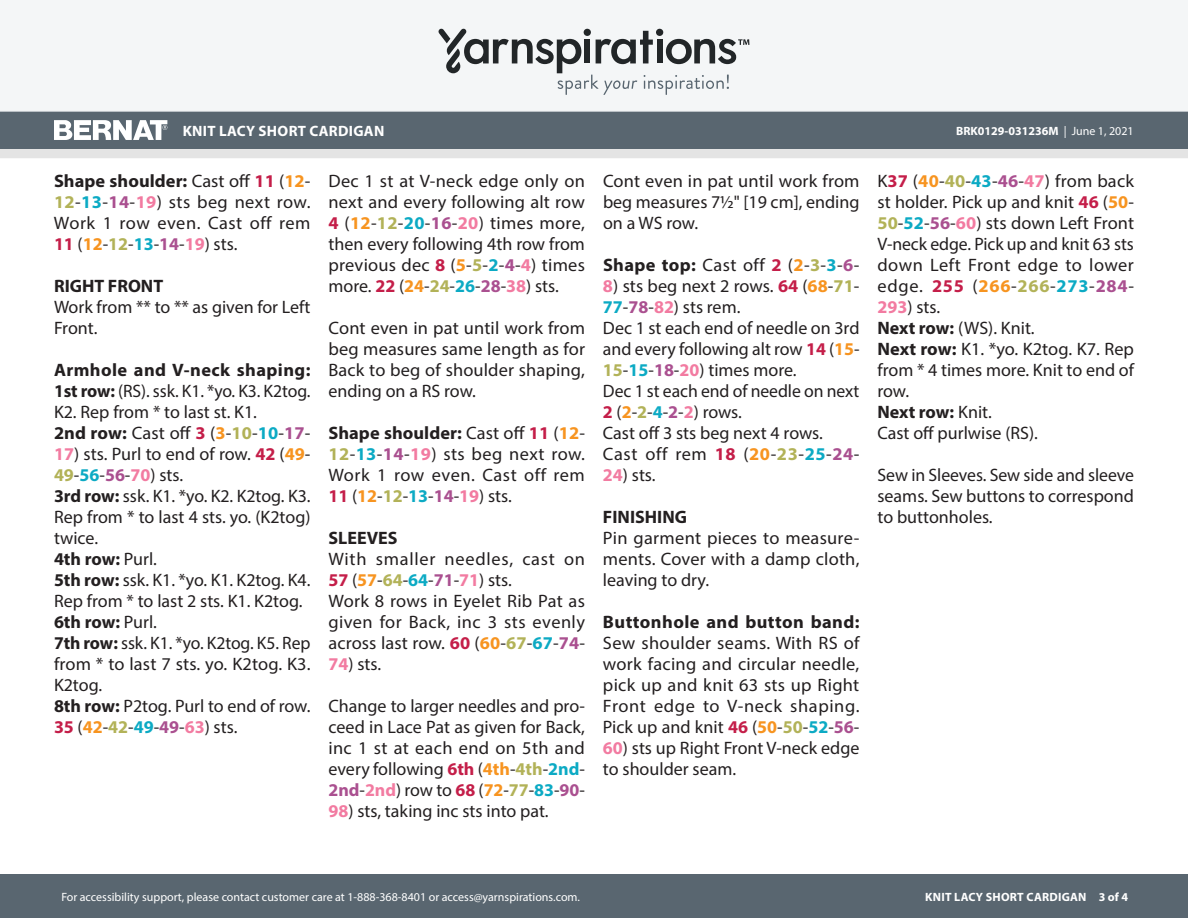
<style>
.page{position:relative;width:1188px;height:918px;background:#fff}
.page>*{position:absolute;margin:0;border:0;box-sizing:border-box;transform-origin:0 0}
.Body_-__Color_coded{font:18px/21px "Myriad Pro";color:#231f20;text-align:justify}
.Body_-__Color_coded-2{font:700 18px "Myriad Pro";color:#231f20}
.Body_-__Color_coded-3{font:18px/21px "Myriad Pro";letter-spacing:.04em;color:#231f20}
.Body_-__Color_coded-4{font:18px "Myriad Pro";letter-spacing:.03em;color:#231f20}
.t1{font:700 15px "Myriad Pro";letter-spacing:.02em;color:#fff}
.t2{font:12px "Myriad Pro";color:#fff}
.t3{font:700 12px "Myriad Pro";color:#fff}
.t4{font:700 12px "Myriad Pro";letter-spacing:.02em;color:#fff}
.s1{font-weight:700}
.s2{font-weight:700;color:#c41e49}
.s3{font-weight:700;color:#f79420}
.s4{font-weight:700;color:#b2b258}
.s5{font-weight:700;color:#0caac4}
.s6{font-weight:700;color:#aa5090}
.s7{font-weight:700;color:#f27ba1}
.s8{font-weight:400}
</style>
<div class="page">
<div style="left:0;top:875px;width:1188px;height:43px;background:#596670"></div>
<div style="left:0;top:149px;width:1188px;height:9px;background:#e4e4e4"></div>
<div style="left:0;top:111px;width:1188px;height:38px;background:#596670"></div>
<div style="left:0;top:0;width:1188px;height:112px;background:#f4f6f7"></div>
<svg style="left:438px;top:29px;width:311px;height:66px"></svg>
<svg style="left:54px;top:120px;width:113px;height:20px"></svg>
<p class="t1" style="left:183px;top:121px;width:203px">KNIT LACY SHORT CARDIGAN</p>
<p class="Body_-__Color_coded" style="left:54px;top:170px;width:258px"><span class="s1">Shape shoulder:</span> Cast off <span class="s2">11</span> (<span class="s3">12</span>- <span class="s4">12</span>-<span class="s5">13</span>-<span class="s6">14</span>-<span class="s7">19</span>) sts beg next row.<br>Work 1 row even. Cast off rem <span class="s2">11</span> (<span class="s3">12</span>-<span class="s4">12</span>-<span class="s5">13</span>-<span class="s6">14</span>-<span class="s7">19</span>) sts.</p>
<p class="Body_-__Color_coded-2" style="left:54px;top:274px;width:111px">RIGHT FRONT</p>
<p class="Body_-__Color_coded" style="left:54px;top:296px;width:258px">Work from ** to ** as given for Left<br>Front.</p>
<p class="Body_-__Color_coded" style="left:54px;top:359px;width:258px"><span class="s1">Armhole and V-neck shaping:<br>1st row:</span> (RS). ssk. K1. *yo. K3. K2tog.<br>K2. Rep from * to last st. K1.</p>
<p class="Body_-__Color_coded" style="left:54px;top:422px;width:258px"><span class="s1">2nd row:</span> Cast off <span class="s2">3</span> (<span class="s3">3</span>-<span class="s4">10</span>-<span class="s5">10</span>-<span class="s6">17</span>-</p>
<p class="Body_-__Color_coded" style="left:54px;top:443px;width:258px"><span class="s7">17</span>) sts. Purl to end of row. <span class="s2">42</span> (<span class="s3">49</span>-<br><span class="s4">49</span>-<span class="s5">56</span>-<span class="s6">56</span>-<span class="s7">70</span>) sts.</p>
<p class="Body_-__Color_coded" style="left:54px;top:485px;width:258px"><span class="s1">3rd row:</span> ssk. K1. *yo. K2. K2tog. K3.<br>Rep from * to last 4 sts. yo. (K2tog) twice.</p>
<p class="Body_-__Color_coded-2" style="left:54px;top:547px;width:104px">4th row: <span class="s8">Purl.</span></p>
<p class="Body_-__Color_coded" style="left:54px;top:569px;width:258px"><span class="s1">5th row:</span> ssk. K1. *yo. K1. K2tog. K4.<br>Rep from * to last 2 sts. K1. K2tog.</p>
<p class="Body_-__Color_coded-2" style="left:54px;top:610px;width:104px">6th row: <span class="s8">Purl.</span></p>
<p class="Body_-__Color_coded" style="left:54px;top:632px;width:258px"><span class="s1">7th row:</span> ssk. K1. *yo. K2tog. K5. Rep from * to last 7 sts. yo. K2tog. K3.<br>K2tog.</p>
<p class="Body_-__Color_coded" style="left:54px;top:695px;width:258px"><span class="s1">8th row:</span> P2tog. Purl to end of row.</p>
<p class="Body_-__Color_coded" style="left:54px;top:716px;width:185px"><span class="s2">35</span> (<span class="s3">42</span>-<span class="s4">42</span>-<span class="s5">49</span>-<span class="s6">49</span>-<span class="s7">63</span>) sts.</p>
<p class="Body_-__Color_coded" style="left:328px;top:170px;width:258px">Dec 1 st at V-neck edge only on next and every following alt row <span class="s2">4</span> (<span class="s3">12</span>-<span class="s4">12</span>-<span class="s5">20</span>-<span class="s6">16</span>-<span class="s7">20</span>) times more, then every following 4th row from previous dec <span class="s2">8</span> (<span class="s3">5</span>-<span class="s4">5</span>-<span class="s5">2</span>-<span class="s6">4</span>-<span class="s7">4</span>) times more. <span class="s2">22</span> (<span class="s3">24</span>-<span class="s4">24</span>-<span class="s5">26</span>-<span class="s6">28</span>-<span class="s7">38</span>) sts.</p>
<p class="Body_-__Color_coded" style="left:328px;top:317px;width:258px">Cont even in pat until work from beg measures same length as for Back to beg of shoulder shaping, ending on a RS row.</p>
<p class="Body_-__Color_coded" style="left:328px;top:422px;width:258px"><span class="s1">Shape shoulder:</span> Cast off <span class="s2">11</span> (<span class="s3">12</span>- <span class="s4">12</span>-<span class="s5">13</span>-<span class="s6">14</span>-<span class="s7">19</span>) sts beg next row.<br>Work 1 row even. Cast off rem <span class="s2">11</span> (<span class="s3">12</span>-<span class="s4">12</span>-<span class="s5">13</span>-<span class="s6">14</span>-<span class="s7">19</span>) sts.</p>
<p class="Body_-__Color_coded-2" style="left:328px;top:526px;width:71px">SLEEVES</p>
<p class="Body_-__Color_coded-3" style="left:328px;top:548px;width:258px">With smaller needles, cast on<br><span class="s2">57</span> (<span class="s3">57</span>-<span class="s4">64</span>-<span class="s5">64</span>-<span class="s6">71</span>-<span class="s7">71</span>) sts.</p>
<p class="Body_-__Color_coded" style="left:328px;top:590px;width:258px">Work 8 rows in Eyelet Rib Pat as given for Back, inc 3 sts evenly across last row. <span class="s2">60</span> (<span class="s3">60</span>-<span class="s4">67</span>-<span class="s5">67</span>-<span class="s6">74</span>-</p>
<p class="Body_-__Color_coded" style="left:328px;top:653px;width:54px"><span class="s7">74</span>) sts.</p>
<p class="Body_-__Color_coded" style="left:328px;top:695px;width:258px">Change to larger needles and pro&shy;ceed in Lace Pat as given for Back, inc 1 st at each end on 5th and every following <span class="s2">6th</span> (<span class="s3">4th</span>-<span class="s4">4th</span>-<span class="s5">2nd</span>-<span class="s6">2nd</span>-<span class="s7">2nd</span>) row to <span class="s2">68</span> (<span class="s3">72</span>-<span class="s4">77</span>-<span class="s5">83</span>-<span class="s6">90</span>-</p>
<p class="Body_-__Color_coded" style="left:328px;top:800px;width:222px"><span class="s7">98</span>) sts, taking inc sts into pat.</p>
<p class="Body_-__Color_coded" style="left:603px;top:170px;width:258px">Cont even in pat until work from beg measures 71/2" [19 cm], ending on a WS row.</p>
<p class="Body_-__Color_coded" style="left:603px;top:254px;width:258px"><span class="s1">Shape top:</span> Cast off <span class="s2">2</span> (<span class="s3">2</span>-<span class="s4">3</span>-<span class="s5">3</span>-<span class="s6">6</span>-</p>
<p class="Body_-__Color_coded" style="left:603px;top:275px;width:258px"><span class="s7">8</span>) sts beg next 2 rows. <span class="s2">64</span> (<span class="s3">68</span>-<span class="s4">71</span>-<br><span class="s5">77</span>-<span class="s6">78</span>-<span class="s7">82</span>) sts rem.</p>
<p class="Body_-__Color_coded" style="left:603px;top:317px;width:258px">Dec 1 st each end of needle on 3rd and every following alt row <span class="s2">14</span> (<span class="s3">15</span>- <span class="s4">15</span>-<span class="s5">15</span>-<span class="s6">18</span>-<span class="s7">20</span>) times more.</p>
<p class="Body_-__Color_coded" style="left:603px;top:380px;width:258px">Dec 1 st each end of needle on next<br><span class="s2">2</span> (<span class="s3">2</span>-<span class="s4">2</span>-<span class="s5">4</span>-<span class="s6">2</span>-<span class="s7">2</span>) rows.</p>
<p class="Body_-__Color_coded" style="left:603px;top:422px;width:221px">Cast off 3 sts beg next 4 rows.</p>
<p class="Body_-__Color_coded-4" style="left:603px;top:443px;width:258px">Cast off rem <span class="s2">18</span> (<span class="s3">20</span>-<span class="s4">23</span>-<span class="s5">25</span>-<span class="s6">24</span>-</p>
<p class="Body_-__Color_coded" style="left:603px;top:464px;width:54px"><span class="s7">24</span>) sts.</p>
<p class="Body_-__Color_coded-2" style="left:603px;top:505px;width:86px">FINISHING</p>
<p class="Body_-__Color_coded" style="left:603px;top:527px;width:258px">Pin garment pieces to measure&shy;ments. Cover with a damp cloth, leaving to dry.</p>
<p class="Body_-__Color_coded" style="left:603px;top:611px;width:258px"><span class="s1">Buttonhole and button band:<br></span>Sew shoulder seams. With RS of work facing and circular needle, pick up and knit 63 sts up Right Front edge to V-neck shaping.<br>Pick up and knit <span class="s2">46</span> (<span class="s3">50</span>-<span class="s4">50</span>-<span class="s5">52</span>-<span class="s6">56</span>-</p>
<p class="Body_-__Color_coded" style="left:603px;top:737px;width:258px"><span class="s7">60</span>) sts up Right Front V-neck edge to shoulder seam.</p>
<p class="t3" style="left:956px;top:123px;width:179px">BRK0129-031236M <span class="s8">| June 1, 2021</span></p>
<p class="Body_-__Color_coded" style="left:878px;top:170px;width:258px">K<span class="s2">37</span> (<span class="s3">40</span>-<span class="s4">40</span>-<span class="s5">43</span>-<span class="s6">46</span>-<span class="s7">47</span>) from back st holder. Pick up and knit <span class="s2">46</span> (<span class="s3">50</span>- <span class="s4">50</span>-<span class="s5">52</span>-<span class="s6">56</span>-<span class="s7">60</span>) sts down Left Front V-neck edge. Pick up and knit 63 sts down Left Front edge to lower edge. <span class="s2">255</span> (<span class="s3">266</span>-<span class="s4">266</span>-<span class="s5">273</span>-<span class="s6">284</span>- <span class="s7">293</span>) sts.</p>
<p class="Body_-__Color_coded" style="left:878px;top:317px;width:159px"><span class="s1">Next row:</span> (WS). Knit.</p>
<p class="Body_-__Color_coded" style="left:878px;top:338px;width:258px"><span class="s1">Next row:</span> K1. *yo. K2tog. K7. Rep from * 4 times more. Knit to end of row.</p>
<p class="Body_-__Color_coded-2" style="left:878px;top:400px;width:116px">Next row: <span class="s8">Knit.</span></p>
<p class="Body_-__Color_coded" style="left:878px;top:422px;width:162px">Cast off purlwise (RS).</p>
<p class="Body_-__Color_coded" style="left:878px;top:464px;width:258px">Sew in Sleeves. Sew side and sleeve seams. Sew buttons to correspond to buttonholes.</p>
<p class="t2" style="left:61px;top:889px;width:520px">For accessibility support, please contact customer care at 1-888-368-8401 or access@yarnspirations.com.</p>
<p class="t4" style="left:925px;top:889px;width:204px">KNIT LACY SHORT CARDIGAN 3 of 4</p>
</div>
